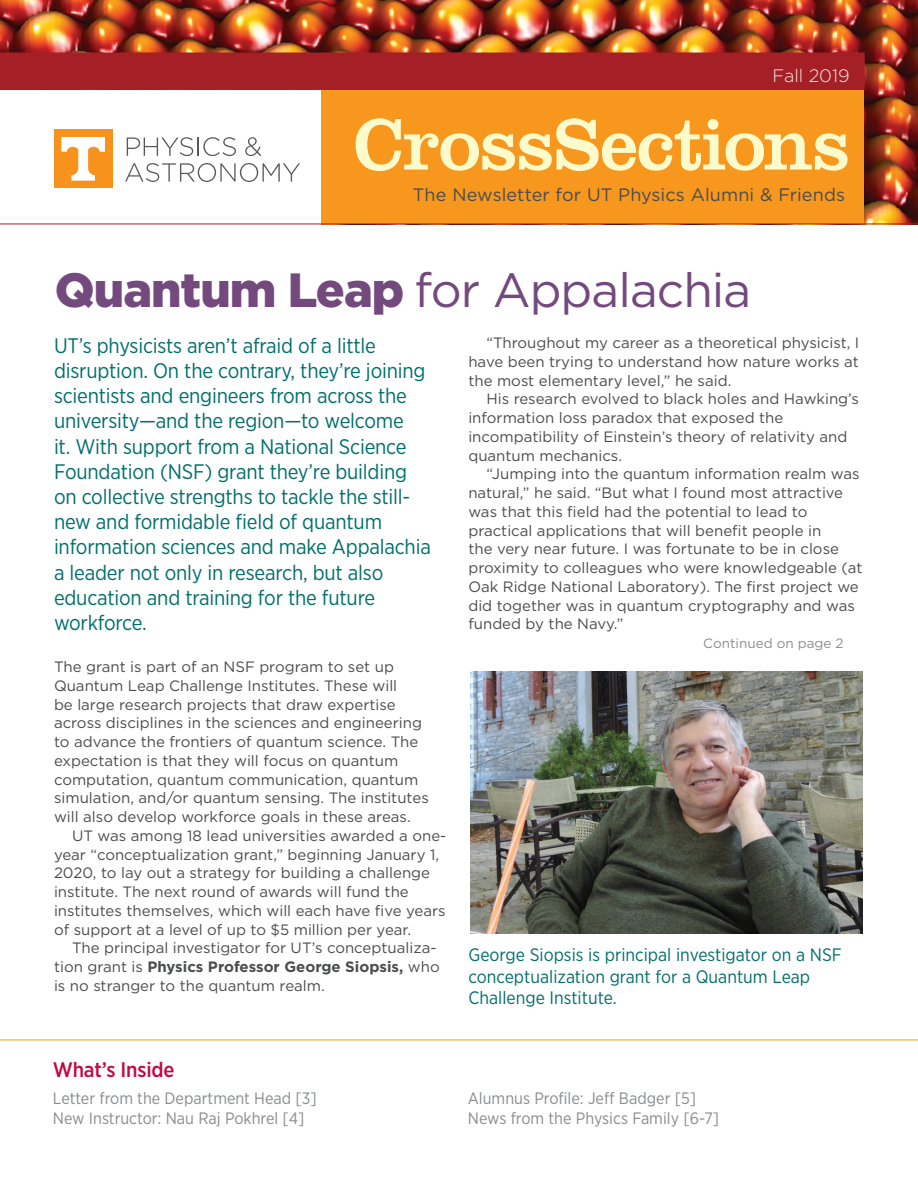
<style>
.page{position:relative;width:918px;height:1188px;background:#fff}
.page>*{position:absolute;margin:0;border:0;box-sizing:border-box;transform-origin:0 0}
.t1{font:75px "Clarendon LT Std";letter-spacing:-.015em;color:#fdfacc}
.t2{font:48px "Gotham";letter-spacing:-.02em;color:#73497e}
.t3{font:21px/25.2px "Gotham Narrow";letter-spacing:-.01em;color:#016f6c}
.t4{font:500 21px "Gotham Narrow";letter-spacing:-.01em;color:#c40941}
.t5{font:18px/21.6px "Gotham Narrow";color:#016f6c}
.t6{font:18px "Gotham";letter-spacing:.005em;color:#4b4c4d}
.t7{font:300 18px "Gotham";color:#f1ece2}
.t8{font:16.5px "Gotham Narrow";color:#8a8c8f}
.t9{font:15px/18.8px "Gotham";color:#4b4c4d}
.t10{font:13.5px "Gotham";color:#8a8c8f}
.s1{font-weight:900}
.s2{font-weight:700}
</style>
<div class="page">
<img style="left:0;top:0;width:918px;height:224px">
<div style="left:0;top:196px;width:864px;height:28px;background:#f7971d"></div>
<div style="left:321px;top:89px;width:543px;height:121px;background:#f7971d"></div>
<div style="left:0;top:52px;width:865px;height:38px;background:#a51f27"></div>
<div style="left:0;top:90px;width:321px;height:134px;background:#fff"></div>
<hr style="left:0;top:224px;width:918px;height:1px;background:#a51f27">
<div style="left:54px;top:130px;width:58px;height:58px;background:#f7931d"></div>
<svg style="left:61px;top:137px;width:44px;height:44px"></svg>
<svg style="left:127px;top:137px;width:109px;height:19px"></svg>
<svg style="left:245px;top:137px;width:16px;height:19px"></svg>
<svg style="left:125px;top:163px;width:175px;height:19px"></svg>
<hr style="left:0;top:1040px;width:918px;height:1px;background:#f7971d">
<img style="left:471px;top:671px;width:392px;height:263px">
<p class="t7" style="left:773px;top:64px;width:78px">Fall 2019</p>
<p class="t1" style="left:354px;top:101px;width:497px">CrossSections</p>
<p class="t6" style="left:413px;top:183px;width:434px">The Newsletter for UT Physics Alumni &amp; Friends</p>
<p class="t2" style="left:55px;top:259px;width:698px"><span class="s1">Quantum Leap</span> for Appalachia</p>
<p class="t3" style="left:54px;top:332px;width:378px">UT’s physicists aren’t afraid of a little disruption. On the contrary, they’re joining scientists and engineers from across the university—and the region—to welcome<br>it. With support from a National Science Foundation (NSF) grant they’re building on collective strengths to tackle the still&shy;new and formidable field of quantum information sciences and make Appalachia a leader not only in research, but also education and training for the future workforce.</p>
<p class="t9" style="left:54px;top:657px;width:376px">The grant is part of an NSF program to set up Quantum Leap Challenge Institutes. These will<br>be large research projects that draw expertise across disciplines in the sciences and engineering to advance the frontiers of quantum science. The expectation is that they will focus on quantum computation, quantum communication, quantum simulation, and/or quantum sensing. The institutes will also develop workforce goals in these areas.</p>
<p class="t9" style="left:54px;top:826px;width:394px;text-indent:18px">UT was among 18 lead universities awarded a one&shy;year “conceptualization grant,” beginning January 1, 2020, to lay out a strategy for building a challenge institute. The next round of awards will fund the institutes themselves, which will each have five years of support at a level of up to $5 million per year.</p>
<p class="t9" style="left:54px;top:938px;width:387px;text-indent:18px">The principal investigator for UT’s conceptualiza&shy;tion grant is <span class="s2">Physics Professor George Siopsis,</span> who is no stranger to the quantum realm.</p>
<p class="t4" style="left:53px;top:1056px;width:123px">What’s Inside</p>
<p class="t8" style="left:53px;top:1088px;width:266px">Letter from the Department Head [3]</p>
<p class="t8" style="left:53px;top:1108px;width:253px">New Instructor: Nau Raj Pokhrel [4]</p>
<p class="t9" style="left:468px;top:333px;width:392px;text-align:justify;text-indent:18px">“Throughout my career as a theoretical physicist, I have been trying to understand how nature works at the most elementary level,” he said.</p>
<p class="t9" style="left:468px;top:389px;width:392px;text-indent:18px">His research evolved to black holes and Hawking’s information loss paradox that exposed the incompatibility of Einstein’s theory of relativity and quantum mechanics.</p>
<p class="t9" style="left:468px;top:464px;width:396px;text-indent:18px">“Jumping into the quantum information realm was natural,” he said. “But what I found most attractive was that this field had the potential to lead to practical applications that will benefit people in<br>the very near future. I was fortunate to be in close proximity to colleagues who were knowledgeable (at Oak Ridge National Laboratory). The first project we did together was in quantum cryptography and was funded by the Navy.”</p>
<p class="t10" style="left:703px;top:635px;width:142px">Continued on page 2</p>
<p class="t5" style="left:468px;top:943px;width:375px">George Siopsis is principal investigator on a NSF conceptualization grant for a Quantum Leap<br>Challenge Institute.</p>
<p class="t8" style="left:468px;top:1088px;width:230px">Alumnus Profile: Jeff Badger [5]</p>
<p class="t8" style="left:468px;top:1108px;width:253px">News from the Physics Family [6-7]</p>
</div>
